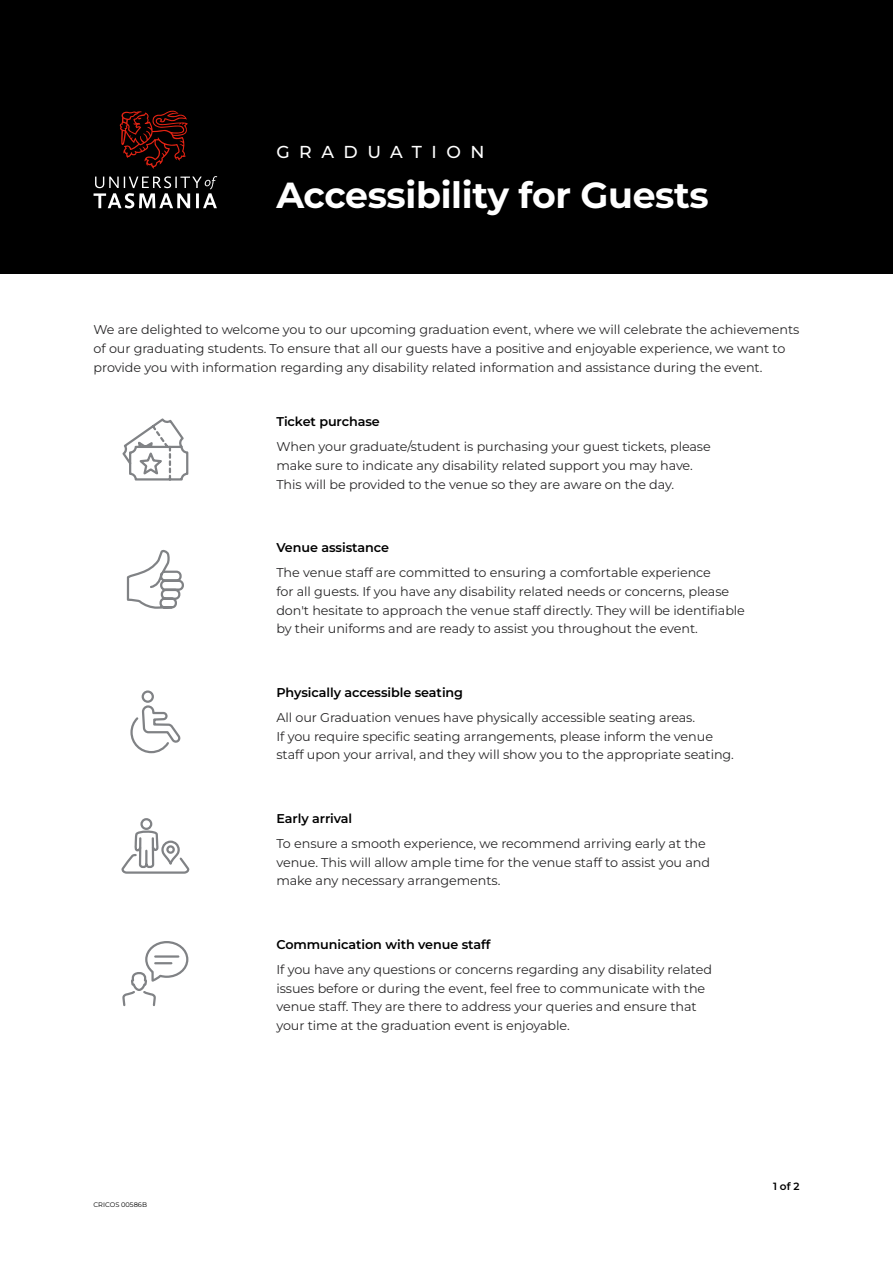
<style>
.page{position:relative;width:893px;height:1263px;background:#fff}
.page>*{position:absolute;margin:0;border:0;box-sizing:border-box;transform-origin:0 0}
.t1{font:700 36.3px "Montserrat";letter-spacing:-.01em;color:#fff}
.t2{font:500 17.25px "Montserrat";letter-spacing:.55em;color:#fff}
.t3{font:12.75px/18.8px "Montserrat";letter-spacing:-.005em;color:#292829}
.t4{font:600 12.75px "Montserrat";letter-spacing:-.005em;color:#000}
.t5{font:600 10.5px "Montserrat";color:#000}
.t6{font:6.6px "Montserrat";color:#000}
</style>
<div class="page">
<div style="left:0;top:0;width:893px;height:273px;background:#000"></div>
<svg style="left:122px;top:418px;width:67px;height:63px"></svg>
<svg style="left:126px;top:549px;width:58px;height:60px"></svg>
<svg style="left:130px;top:690px;width:51px;height:64px"></svg>
<svg style="left:121px;top:818px;width:69px;height:56px"></svg>
<svg style="left:122px;top:941px;width:67px;height:66px"></svg>
<svg style="left:120px;top:111px;width:68px;height:58px"></svg>
<svg style="left:94px;top:176px;width:123px;height:32px"></svg>
<h2 class="t2" style="left:276px;top:140px;width:210px">GRADUATION</h2>
<h1 class="t1" style="left:276px;top:171px;width:434px">Accessibility for Guests</h1>
<p class="t3" style="left:94px;top:320px;width:707px">We are delighted to welcome you to our upcoming graduation event, where we will celebrate the achievements of our graduating students. To ensure that all our guests have a positive and enjoyable experience, we want to provide you with information regarding any disability related information and assistance during the event.</p>
<p class="t4" style="left:276px;top:413px;width:105px">Ticket purchase</p>
<p class="t3" style="left:276px;top:437px;width:436px">When your graduate/student is purchasing your guest tickets, please make sure to indicate any disability related support you may have.<br>This will be provided to the venue so they are aware on the day.</p>
<p class="t4" style="left:276px;top:539px;width:114px">Venue assistance</p>
<p class="t3" style="left:276px;top:563px;width:470px">The venue staff are committed to ensuring a comfortable experience<br>for all guests. If you have any disability related needs or concerns, please don't hesitate to approach the venue staff directly. They will be identifiable by their uniforms and are ready to assist you throughout the event.</p>
<p class="t4" style="left:276px;top:684px;width:188px">Physically accessible seating</p>
<p class="t3" style="left:276px;top:708px;width:459px">All our Graduation venues have physically accessible seating areas.<br>If you require specific seating arrangements, please inform the venue staff upon your arrival, and they will show you to the appropriate seating.</p>
<p class="t4" style="left:276px;top:810px;width:77px">Early arrival</p>
<p class="t3" style="left:276px;top:834px;width:435px">To ensure a smooth experience, we recommend arriving early at the venue. This will allow ample time for the venue staff to assist you and make any necessary arrangements.</p>
<p class="t6" style="left:94px;top:1200px;width:55px">CRICOS 00586B</p>
<p class="t4" style="left:276px;top:936px;width:216px">Communication with venue staff</p>
<p class="t3" style="left:276px;top:960px;width:437px">If you have any questions or concerns regarding any disability related issues before or during the event, feel free to communicate with the venue staff. They are there to address your queries and ensure that your time at the graduation event is enjoyable.</p>
<p class="t5" style="left:773px;top:1179px;width:28px">1 of 2</p>
</div>
